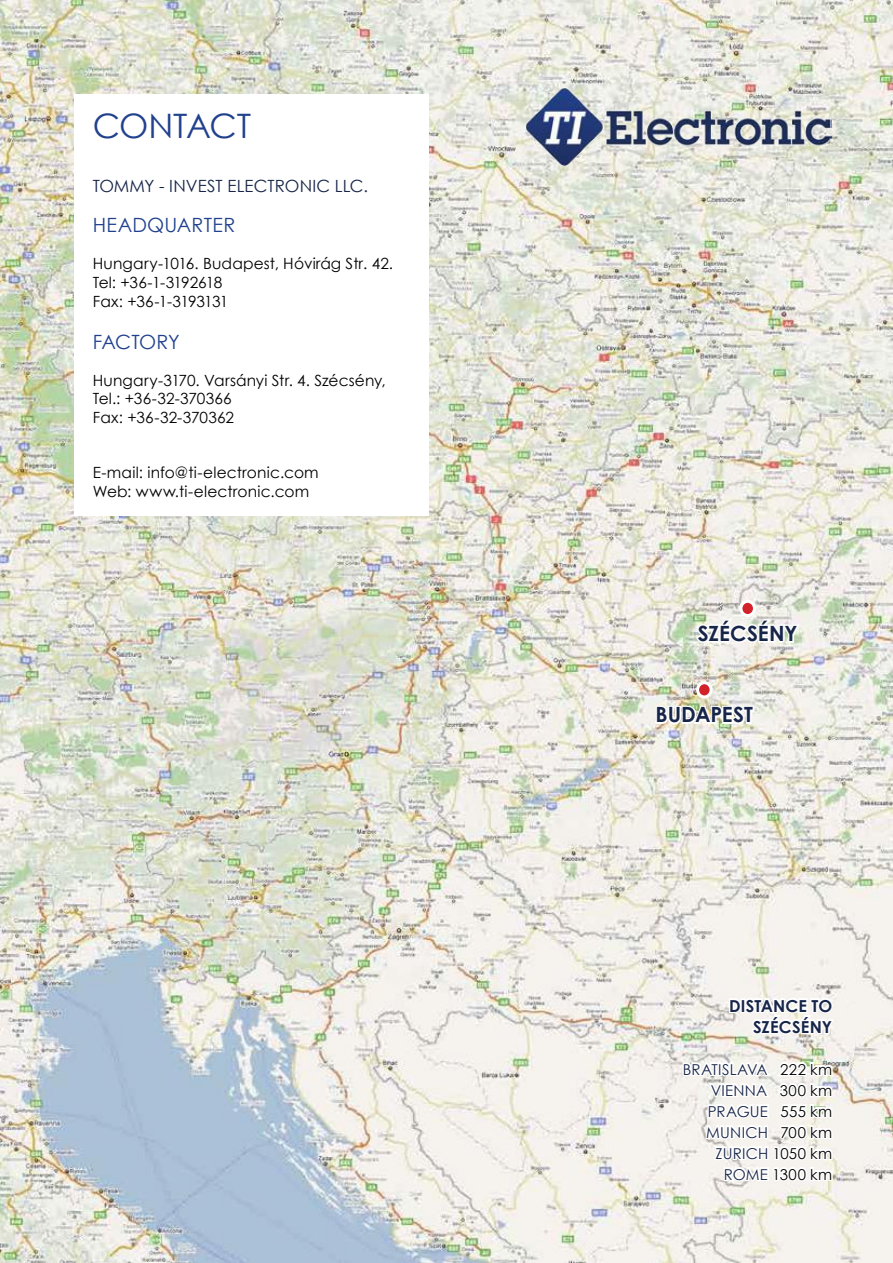
<style>
.page{position:relative;width:893px;height:1263px;background:#fff}
.page>*{position:absolute;margin:0;border:0;box-sizing:border-box;transform-origin:0 0}
.t1{font:33.75px "Century Gothic";letter-spacing:-.015em;color:#21418e}
.t2{font:700 21px "Century Gothic";color:#172549}
.t3{font:19.65px "Century Gothic";letter-spacing:.01em;color:#21418e}
.t4{font:19.65px "Century Gothic";letter-spacing:-.025em;color:#21418e}
.t5{font:16.8px "Century Gothic";letter-spacing:.005em;color:#172549}
.t6{font:700 16.5px/21px "Century Gothic";letter-spacing:.01em;color:#172549;text-align:right}
.t7{font:15.45px/18.6px "Century Gothic";letter-spacing:.01em;color:#000}
.t8{font:15px/21px "Century Gothic";letter-spacing:.02em;color:#172549;text-align:right}
.s1{color:#000}
</style>
<div class="page">
<img style="left:0;top:0;width:893px;height:1263px">
<svg style="left:694px;top:618px;width:108px;height:28px"></svg>
<svg style="left:654px;top:703px;width:102px;height:24px"></svg>
<div style="left:741px;top:601px;width:13px;height:14px;background:#d2232a;border-radius:50%"></div>
<div style="left:739px;top:600px;width:17px;height:17px;border:3px solid #fff;border-radius:50%"></div>
<div style="left:698px;top:683px;width:13px;height:14px;background:#d2232a;border-radius:50%"></div>
<div style="left:696px;top:681px;width:17px;height:17px;border:3px solid #fff;border-radius:50%"></div>
<div style="left:74px;top:94px;width:355px;height:422px;background:#fff"></div>
<svg style="left:727px;top:993px;width:110px;height:45px"></svg>
<svg style="left:681px;top:1059px;width:153px;height:125px"></svg>
<img style="left:525px;top:87px;width:306px;height:78px">
<h1 class="t1" style="left:93px;top:102px;width:160px">CONTACT</h1>
<p class="t5" style="left:93px;top:174px;width:277px">TOMMY - INVEST ELECTRONIC LLC.</p>
<p class="t3" style="left:93px;top:212px;width:144px">HEADQUARTER</p>
<p class="t7" style="left:93px;top:254px;width:302px">Hungary-1016. Budapest, Hóvirág Str. 42.<br>Tel: +36-1-3192618<br>Fax: +36-1-3193131</p>
<p class="t4" style="left:93px;top:328px;width:89px">FACTORY</p>
<p class="t7" style="left:93px;top:371px;width:295px">Hungary-3170. Varsányi Str. 4. Szécsény,<br>Tel.: +36-32-370366<br>Fax: +36-32-370362</p>
<p class="t7" style="left:93px;top:463px;width:228px">E-mail: info@ti-electronic.com<br>Web: www.ti-electronic.com</p>
<h2 class="t2" style="left:698px;top:617px;width:101px">SZÉCSÉNY</h2>
<h2 class="t2" style="left:655px;top:699px;width:99px">BUDAPEST</h2>
<p class="t6" style="left:729px;top:994px;width:105px">DISTANCE TO<br>SZÉCSÉNY</p>
<p class="t8" style="left:683px;top:1058px;width:151px">BRATISLAVA <span class="s1">222 km<br></span>VIENNA <span class="s1">300 km<br></span>PRAGUE <span class="s1">555 km<br></span>MUNICH <span class="s1">700 km<br></span>ZURICH <span class="s1">1050 km<br></span>ROME <span class="s1">1300 km</span></p>
</div>
